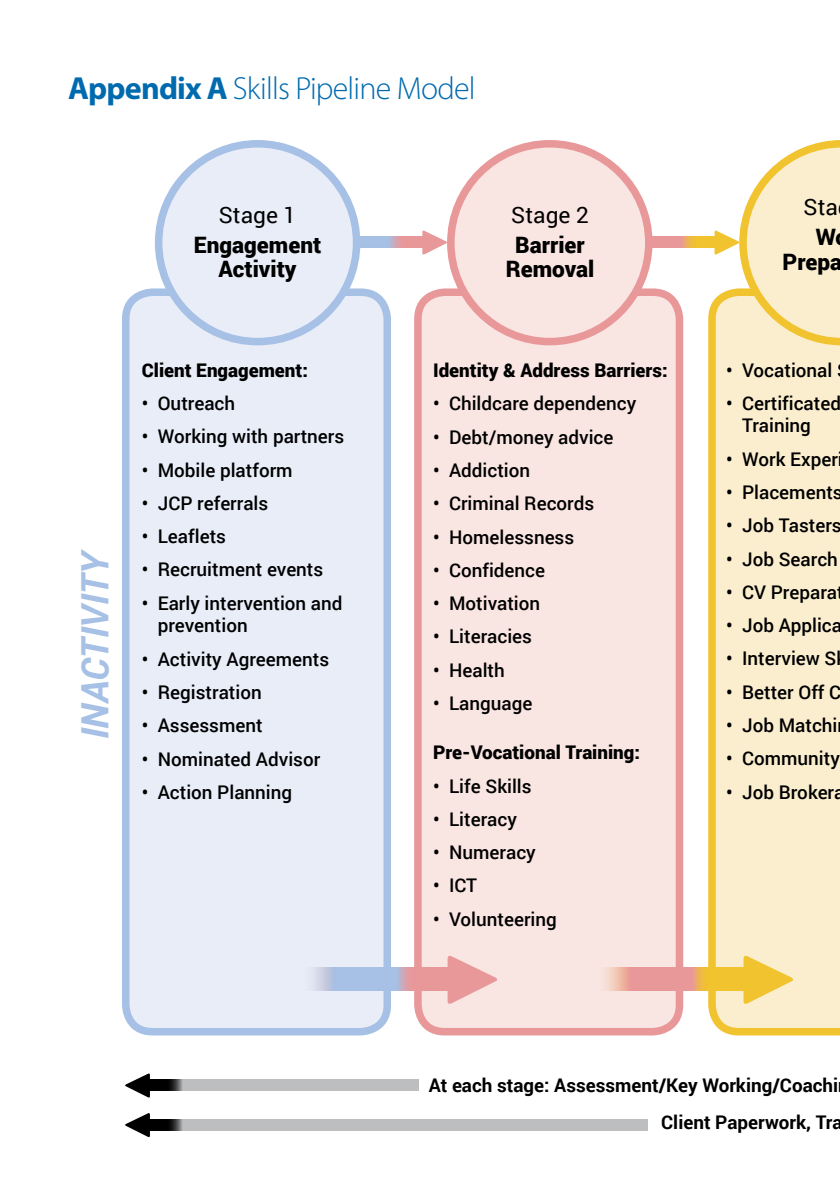
<style>
.page{position:relative;width:840px;height:1191px;background:#fff}
.page>*{position:absolute;margin:0;border:0;box-sizing:border-box;transform-origin:0 0}
.t1{font:italic 700 37.6px "Roboto";color:#a6c1e5}
.t2{font:300 32px "Myriad Pro";letter-spacing:-.025em;color:#006aaf}
.t3{font:900 22.6px/24.4px "Roboto";color:#000;text-align:center}
.t4{font:22.6px "Roboto";color:#000}
.t5{font:500 18.8px/22.6px "Roboto";color:#000}
.t6{font:900 18.8px "Roboto";color:#000}
.t7{font:700 18.8px/37px "Roboto";color:#000;text-align:right}
.s1{font-weight:700}
</style>
<div class="page">
<div style="left:641px;top:236px;width:80px;height:12px;background:#f0c32f"></div>
<svg style="left:652px;top:236px;width:41px;height:12px"></svg>
<svg style="left:422px;top:230px;width:26px;height:25px"></svg>
<div style="left:350px;top:236px;width:79px;height:12px;background:#e9989a"></div>
<svg style="left:360px;top:236px;width:39px;height:12px"></svg>
<svg style="left:708px;top:300px;width:131px;height:735px;background:#faebc4"></svg>
<div style="left:417px;top:292px;width:262px;height:739px;background:#f9e5e2;border-radius:27px"></div>
<div style="left:414px;top:288px;width:268px;height:747px;border:8px solid #e9989a;border-radius:27px"></div>
<div style="left:126px;top:292px;width:261px;height:739px;background:#e8edf8;border-radius:27px"></div>
<div style="left:122px;top:288px;width:269px;height:747px;border:8px solid #a6c1e5;border-radius:27px"></div>
<svg style="left:714px;top:140px;width:125px;height:205px"></svg>
<div style="left:450px;top:144px;width:198px;height:197px;background:#f9e5e2;border-radius:50%"></div>
<div style="left:447px;top:140px;width:205px;height:205px;border:8px solid #e9989a;border-radius:50%"></div>
<div style="left:158px;top:144px;width:198px;height:197px;background:#e8edf8;border-radius:50%"></div>
<div style="left:155px;top:140px;width:205px;height:205px;border:8px solid #a6c1e5;border-radius:50%"></div>
<svg style="left:743px;top:954px;width:51px;height:51px;background:#f6da88"></svg>
<div style="left:598px;top:967px;width:158px;height:24px;background:#f0c32f"></div>
<svg style="left:598px;top:967px;width:106px;height:24px;background:#eca99e"></svg>
<svg style="left:447px;top:955px;width:51px;height:49px"></svg>
<div style="left:303px;top:967px;width:158px;height:24px;background:#e9989a"></div>
<svg style="left:303px;top:967px;width:105px;height:24px;background:#b6c5e2"></svg>
<svg style="left:125px;top:1073px;width:25px;height:25px"></svg>
<div style="left:143px;top:1079px;width:79px;height:12px;background:#000"></div>
<div style="left:167px;top:1079px;width:252px;height:12px;background:#bcbec0"></div>
<svg style="left:125px;top:1113px;width:25px;height:24px"></svg>
<div style="left:143px;top:1119px;width:79px;height:11px;background:#000"></div>
<div style="left:167px;top:1119px;width:480px;height:11px;background:#bcbec0"></div>
<h2 class="t2" style="left:68px;top:69px;width:408px"><span class="s1">Appendix A</span> Skills Pipeline Model</h2>
<p class="t4" style="left:219px;top:199px;width:79px">Stage 1</p>
<p class="t3" style="left:194px;top:231px;width:129px">Engagement<br>Activity</p>
<p class="t4" style="left:511px;top:199px;width:79px">Stage 2</p>
<p class="t3" style="left:505px;top:232px;width:90px">Barrier<br>Removal</p>
<h1 class="t1" style="left:69px;top:739px;width:192px;rotate:-90deg">INACTIVITY</h1>
<p class="t6" style="left:142px;top:357px;width:168px">Client Engagement:</p>
<p class="t5" style="left:142px;top:391px;width:95px">• Outreach</p>
<p class="t5" style="left:142px;top:424px;width:204px">• Working with partners</p>
<p class="t5" style="left:142px;top:458px;width:152px">• Mobile platform</p>
<p class="t5" style="left:142px;top:491px;width:128px">• JCP referrals</p>
<p class="t5" style="left:142px;top:524px;width:86px">• Leaflets</p>
<p class="t5" style="left:142px;top:558px;width:183px">• Recruitment events</p>
<p class="t5" style="left:158px;top:591px;width:186px;text-indent:-16px">• Early intervention and prevention</p>
<p class="t5" style="left:142px;top:647px;width:189px">• Activity Agreements</p>
<p class="t5" style="left:142px;top:680px;width:121px">• Registration</p>
<p class="t5" style="left:142px;top:713px;width:122px">• Assessment</p>
<p class="t5" style="left:142px;top:747px;width:180px">• Nominated Advisor</p>
<p class="t5" style="left:142px;top:780px;width:152px">• Action Planning</p>
<p class="t6" style="left:433px;top:357px;width:236px">Identity &amp; Address Barriers:</p>
<p class="t5" style="left:433px;top:392px;width:204px">• Childcare dependency</p>
<p class="t5" style="left:433px;top:425px;width:182px">• Debt/money advice</p>
<p class="t5" style="left:433px;top:458px;width:98px">• Addiction</p>
<p class="t5" style="left:433px;top:491px;width:163px">• Criminal Records</p>
<p class="t5" style="left:433px;top:525px;width:143px">• Homelessness</p>
<p class="t5" style="left:433px;top:558px;width:113px">• Confidence</p>
<p class="t5" style="left:433px;top:591px;width:108px">• Motivation</p>
<p class="t5" style="left:433px;top:624px;width:100px">• Literacies</p>
<p class="t5" style="left:433px;top:658px;width:73px">• Health</p>
<p class="t5" style="left:433px;top:691px;width:101px">• Language</p>
<p class="t6" style="left:433px;top:739px;width:208px">Pre-Vocational Training:</p>
<p class="t5" style="left:433px;top:774px;width:100px">• Life Skills</p>
<p class="t5" style="left:433px;top:807px;width:85px">• Literacy</p>
<p class="t5" style="left:433px;top:840px;width:104px">• Numeracy</p>
<p class="t5" style="left:433px;top:873px;width:46px">• ICT</p>
<p class="t5" style="left:433px;top:907px;width:125px">• Volunteering</p>
<p class="t4" style="left:803px;top:191px;width:36px">Sta</p>
<p class="t3" style="left:782px;top:224px;width:61px;text-align:right">W<br>Prepa</p>
<p class="t5" style="left:725px;top:358px;width:108px">• Vocational</p>
<p class="t5" style="left:741px;top:391px;width:100px;text-indent:-16px">• Certificated<br>Training</p>
<p class="t5" style="left:725px;top:447px;width:113px">• Work Exper</p>
<p class="t5" style="left:725px;top:480px;width:118px">• Placements</p>
<p class="t5" style="left:725px;top:513px;width:117px">• Job Tasters</p>
<p class="t5" style="left:725px;top:547px;width:113px">• Job Search</p>
<p class="t5" style="left:725px;top:580px;width:112px">• CV Prepara</p>
<p class="t5" style="left:725px;top:613px;width:117px">• Job Applica</p>
<p class="t5" style="left:725px;top:646px;width:112px">• Interview S</p>
<p class="t5" style="left:725px;top:680px;width:117px">• Better Off C</p>
<p class="t5" style="left:725px;top:713px;width:113px">• Job Matchi</p>
<p class="t5" style="left:725px;top:746px;width:115px">• Community</p>
<p class="t5" style="left:725px;top:780px;width:120px">• Job Brokera</p>
<p class="t7" style="left:428px;top:1066px;width:415px">At each stage: Assessment/Key Working/Coachi<br>Client Paperwork, Tra</p>
</div>
